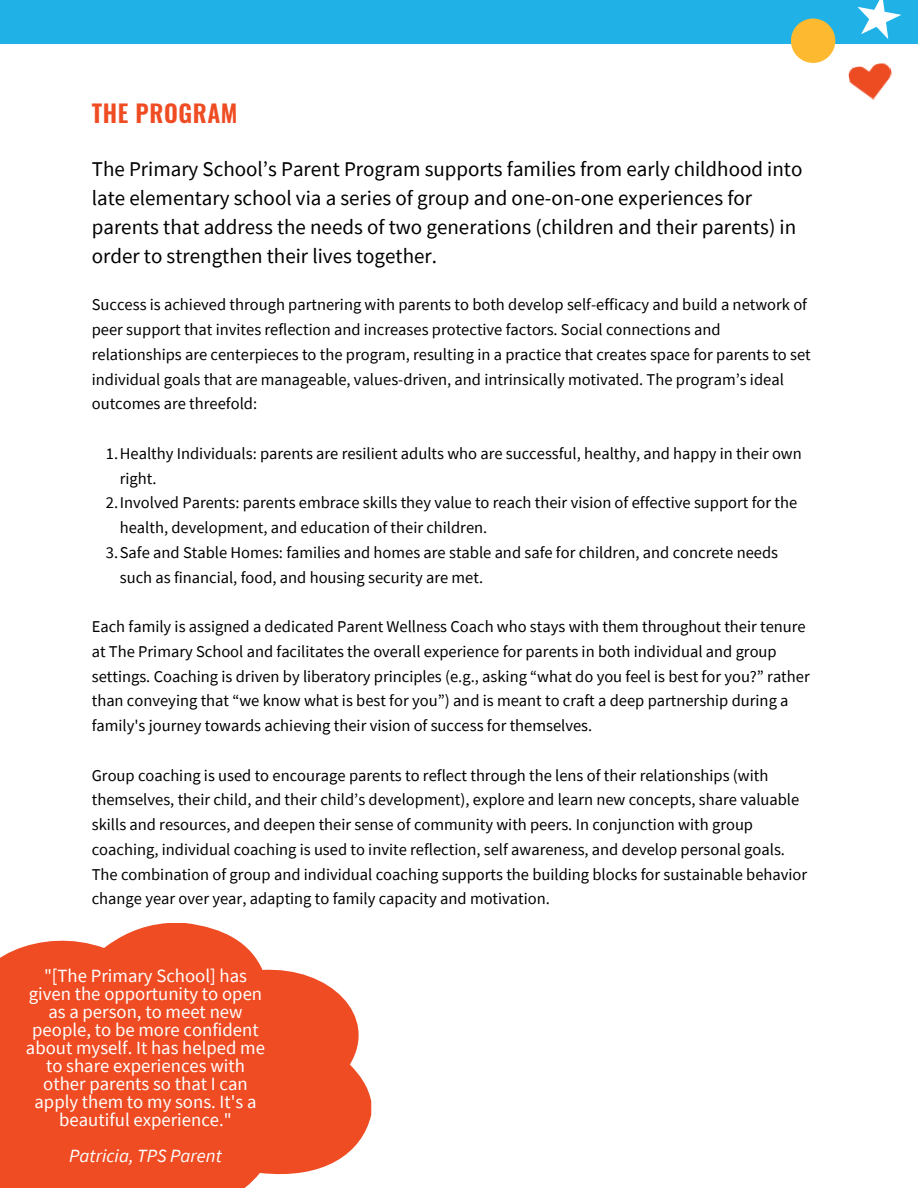
<style>
.page{position:relative;width:918px;height:1188px;background:#fff}
.page>*{position:absolute;margin:0;border:0;box-sizing:border-box;transform-origin:0 0}
.t1{font:600 24px "Oswald";letter-spacing:.025em;color:#ef4c23}
.t2{font:21px/29.2px "Source Sans Pro";color:#000}
.t3{font:18.75px/18px "Source Sans Pro";color:#fff;text-align:center}
.t4{font:italic 18.75px "Source Sans Pro";color:#fff}
.t5{font:16.5px/24.8px "Source Sans Pro";color:#000}
</style>
<div class="page">
<div style="left:0;top:0;width:918px;height:44px;background:#20b2e7"></div>
<div style="left:791px;top:19px;width:44px;height:44px;background:#fdba31;border-radius:50%"></div>
<svg style="left:858px;top:0;width:43px;height:39px"></svg>
<img style="left:848px;top:62px;width:44px;height:38px">
<svg style="left:0;top:923px;width:372px;height:265px;background:#f16542"></svg>
<h1 class="t1" style="left:92px;top:95px;width:147px">THE PROGRAM</h1>
<p class="t2" style="left:92px;top:154px;width:712px">The Primary School’s Parent Program supports families from early childhood into late elementary school via a series of group and one-on-one experiences for parents that address the needs of two generations (children and their parents) in order to strengthen their lives together.</p>
<p class="t5" style="left:92px;top:292px;width:721px">Success is achieved through partnering with parents to both develop self-efficacy and build a network of peer support that invites reflection and increases protective factors. Social connections and relationships are centerpieces to the program, resulting in a practice that creates space for parents to set individual goals that are manageable, values-driven, and intrinsically motivated. The program’s ideal outcomes are threefold:</p>
<p class="t5" style="left:106px;top:441px;width:697px">1.Healthy Individuals: parents are resilient adults who are successful, healthy, and happy in their own</p>
<p class="t5" style="left:120px;top:465px;width:38px">right.</p>
<p class="t5" style="left:106px;top:490px;width:693px">2.Involved Parents: parents embrace skills they value to reach their vision of effective support for the</p>
<p class="t5" style="left:120px;top:515px;width:369px">health, development, and education of their children.</p>
<p class="t5" style="left:106px;top:540px;width:674px">3.Safe and Stable Homes: families and homes are stable and safe for children, and concrete needs</p>
<p class="t5" style="left:120px;top:564px;width:365px">such as financial, food, and housing security are met.</p>
<p class="t5" style="left:92px;top:614px;width:719px">Each family is assigned a dedicated Parent Wellness Coach who stays with them throughout their tenure at The Primary School and facilitates the overall experience for parents in both individual and group settings. Coaching is driven by liberatory principles (e.g., asking “what do you feel is best for you?” rather than conveying that “we know what is best for you”) and is meant to craft a deep partnership during a family's journey towards achieving their vision of success for themselves.</p>
<p class="t5" style="left:92px;top:762px;width:717px">Group coaching is used to encourage parents to reflect through the lens of their relationships (with themselves, their child, and their child’s development), explore and learn new concepts, share valuable skills and resources, and deepen their sense of community with peers. In conjunction with group coaching, individual coaching is used to invite reflection, self awareness, and develop personal goals.<br>The combination of group and individual coaching supports the building blocks for sustainable behavior change year over year, adapting to family capacity and motivation.</p>
<p class="t3" style="left:26px;top:967px;width:241px">"[The Primary School] has given the opportunity to open as a person, to meet new people, to be more confident about myself. It has helped me to share experiences with other parents so that I can apply them to my sons. It's a beautiful experience."</p>
<p class="t4" style="left:69px;top:1144px;width:154px">Patricia, TPS Parent</p>
</div>
